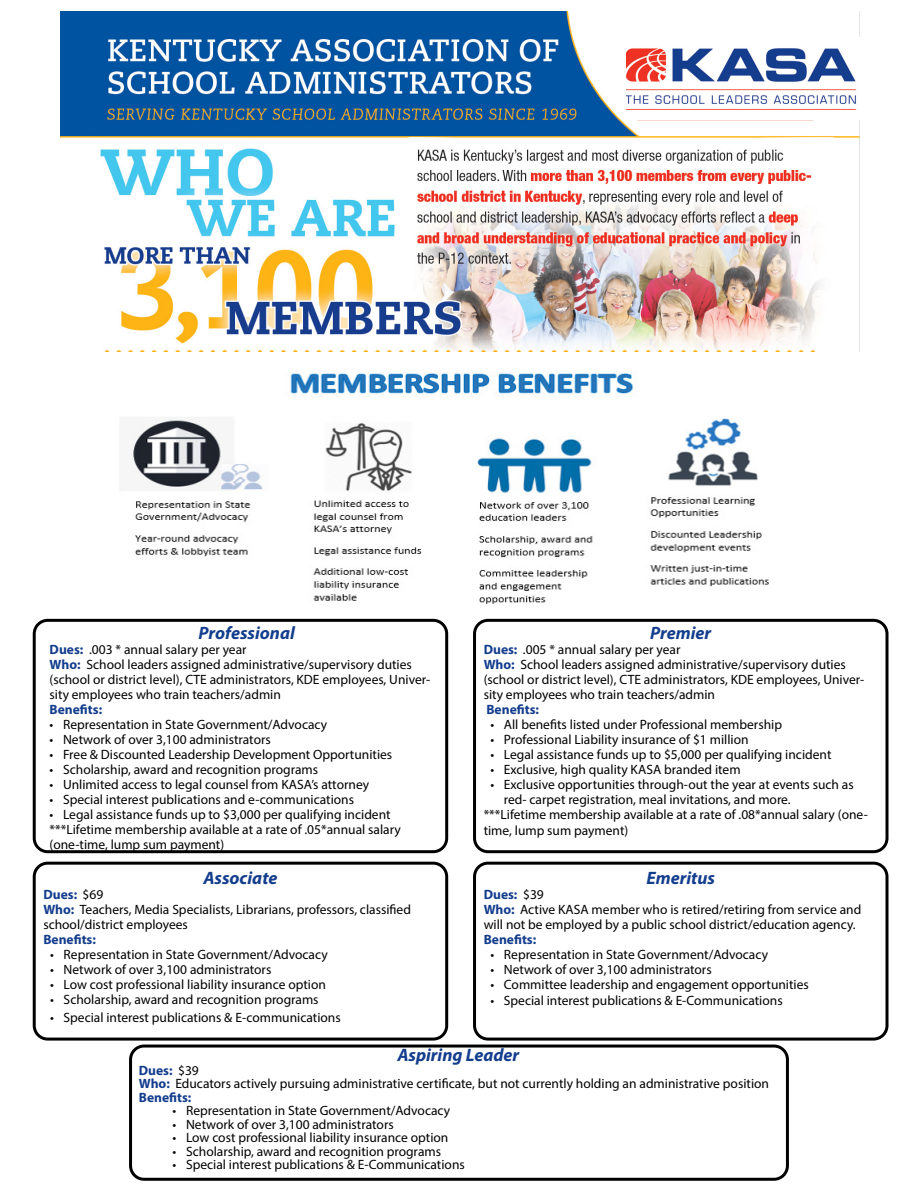
<style>
.page{position:relative;width:918px;height:1188px;background:#fff}
.page>*{position:absolute;margin:0;border:0;box-sizing:border-box;transform-origin:0 0}
.t1{font:italic 700 18px "Myriad Pro";color:#133d8d}
.t2{font:13.5px/15px "Myriad Pro";color:#000}
.t3{font:700 13.5px "Myriad Pro";color:#133d8d}
.s1{font-weight:700;color:#133d8d}
</style>
<div class="page">
<div style="left:33px;top:619px;width:415px;height:234px;border:3px solid #000;border-radius:14px"></div>
<div style="left:473px;top:619px;width:416px;height:234px;border:3px solid #000;border-radius:14px"></div>
<div style="left:33px;top:862px;width:415px;height:179px;border:3px solid #000;border-radius:14px"></div>
<div style="left:473px;top:862px;width:416px;height:179px;border:3px solid #000;border-radius:14px"></div>
<img style="left:60px;top:11px;width:800px;height:593px">
<div style="left:129px;top:1045px;width:660px;height:136px;border:3px solid #000;border-radius:14px"></div>
<img style="left:626px;top:38px;width:234px;height:82px">
<h1 class="t1" style="left:199px;top:621px;width:98px">Professional</h1>
<p class="t2" style="left:50px;top:642px;width:382px"><span class="s1">Dues:</span> .003 * annual salary per year<br><span class="s1">Who:</span> School leaders assigned administrative/supervisory duties (school or district level), CTE administrators, KDE employees, Univer&shy;sity employees who train teachers/admin</p>
<p class="t3" style="left:50px;top:700px;width:54px">Benefits:</p>
<p class="t2" style="left:50px;top:717px;width:279px">• Representation in State Government/Advocacy</p>
<p class="t2" style="left:50px;top:732px;width:223px">• Network of over 3,100 administrators</p>
<p class="t2" style="left:50px;top:747px;width:344px">• Free &amp; Discounted Leadership Development Opportunities</p>
<p class="t2" style="left:50px;top:762px;width:270px">• Scholarship, award and recognition programs</p>
<p class="t2" style="left:50px;top:777px;width:321px">• Unlimited access to legal counsel from KASA’s attorney</p>
<p class="t2" style="left:50px;top:792px;width:306px">• Special interest publications and e-communications</p>
<p class="t2" style="left:50px;top:807px;width:353px">• Legal assistance funds up to $3,000 per qualifying incident ***Lifetime membership available at a rate of .05*annual salary (one-time, lump sum payment)</p>
<h1 class="t1" style="left:203px;top:866px;width:76px">Associate</h1>
<p class="t2" style="left:43px;top:886px;width:369px"><span class="s1">Dues:</span> $69<br><span class="s1">Who:</span> Teachers, Media Specialists, Librarians, professors, classified school/district employees</p>
<p class="t3" style="left:43px;top:930px;width:54px">Benefits:</p>
<p class="t2" style="left:50px;top:946px;width:279px">• Representation in State Government/Advocacy</p>
<p class="t2" style="left:50px;top:961px;width:223px">• Network of over 3,100 administrators</p>
<p class="t2" style="left:50px;top:976px;width:277px">• Low cost professional liability insurance option</p>
<p class="t2" style="left:50px;top:991px;width:270px">• Scholarship, award and recognition programs</p>
<p class="t2" style="left:50px;top:1009px;width:292px">• Special interest publications &amp; E-communications</p>
<h1 class="t1" style="left:650px;top:621px;width:63px">Premier</h1>
<p class="t2" style="left:484px;top:642px;width:382px"><span class="s1">Dues:</span> .005 * annual salary per year<br><span class="s1">Who:</span> School leaders assigned administrative/supervisory duties (school or district level), CTE administrators, KDE employees, Univer&shy;sity employees who train teachers/admin</p>
<p class="t3" style="left:486px;top:700px;width:54px">Benefits:</p>
<p class="t2" style="left:490px;top:717px;width:293px">• All benefits listed under Professional membership</p>
<p class="t2" style="left:490px;top:732px;width:260px">• Professional Liability insurance of $1 million</p>
<p class="t2" style="left:490px;top:747px;width:343px">• Legal assistance funds up to $5,000 per qualifying incident</p>
<p class="t2" style="left:490px;top:762px;width:252px">• Exclusive, high quality KASA branded item</p>
<p class="t2" style="left:490px;top:777px;width:365px">• Exclusive opportunities through-out the year at events such as</p>
<p class="t2" style="left:504px;top:792px;width:288px">red- carpet registration, meal invitations, and more.</p>
<p class="t2" style="left:484px;top:807px;width:386px">***Lifetime membership available at a rate of .08*annual salary (one-</p>
<p class="t2" style="left:484px;top:823px;width:146px">time, lump sum payment)</p>
<h1 class="t1" style="left:647px;top:866px;width:70px">Emeritus</h1>
<p class="t2" style="left:484px;top:886px;width:379px"><span class="s1">Dues:</span> $39<br><span class="s1">Who:</span> Active KASA member who is retired/retiring from service and will not be employed by a public school district/education agency.</p>
<p class="t3" style="left:484px;top:930px;width:54px">Benefits:</p>
<p class="t2" style="left:490px;top:946px;width:279px">• Representation in State Government/Advocacy</p>
<p class="t2" style="left:490px;top:961px;width:223px">• Network of over 3,100 administrators</p>
<p class="t2" style="left:490px;top:976px;width:320px">• Committee leadership and engagement opportunities</p>
<p class="t2" style="left:490px;top:992px;width:294px">• Special interest publications &amp; E-Communications</p>
<h1 class="t1" style="left:397px;top:1043px;width:123px">Aspiring Leader</h1>
<p class="t2" style="left:139px;top:1063px;width:632px;line-height:13.5px"><span class="s1">Dues:</span> $39<br><span class="s1">Who:</span> Educators actively pursuing administrative certificate, but not currently holding an administrative position<br><span class="s1">Benefits:</span></p>
<p class="t2" style="left:173px;top:1103px;width:279px">• Representation in State Government/Advocacy</p>
<p class="t2" style="left:173px;top:1116px;width:223px">• Network of over 3,100 administrators</p>
<p class="t2" style="left:173px;top:1130px;width:277px">• Low cost professional liability insurance option</p>
<p class="t2" style="left:173px;top:1143px;width:270px">• Scholarship, award and recognition programs</p>
<p class="t2" style="left:173px;top:1157px;width:294px">• Special interest publications &amp; E-Communications</p>
</div>
